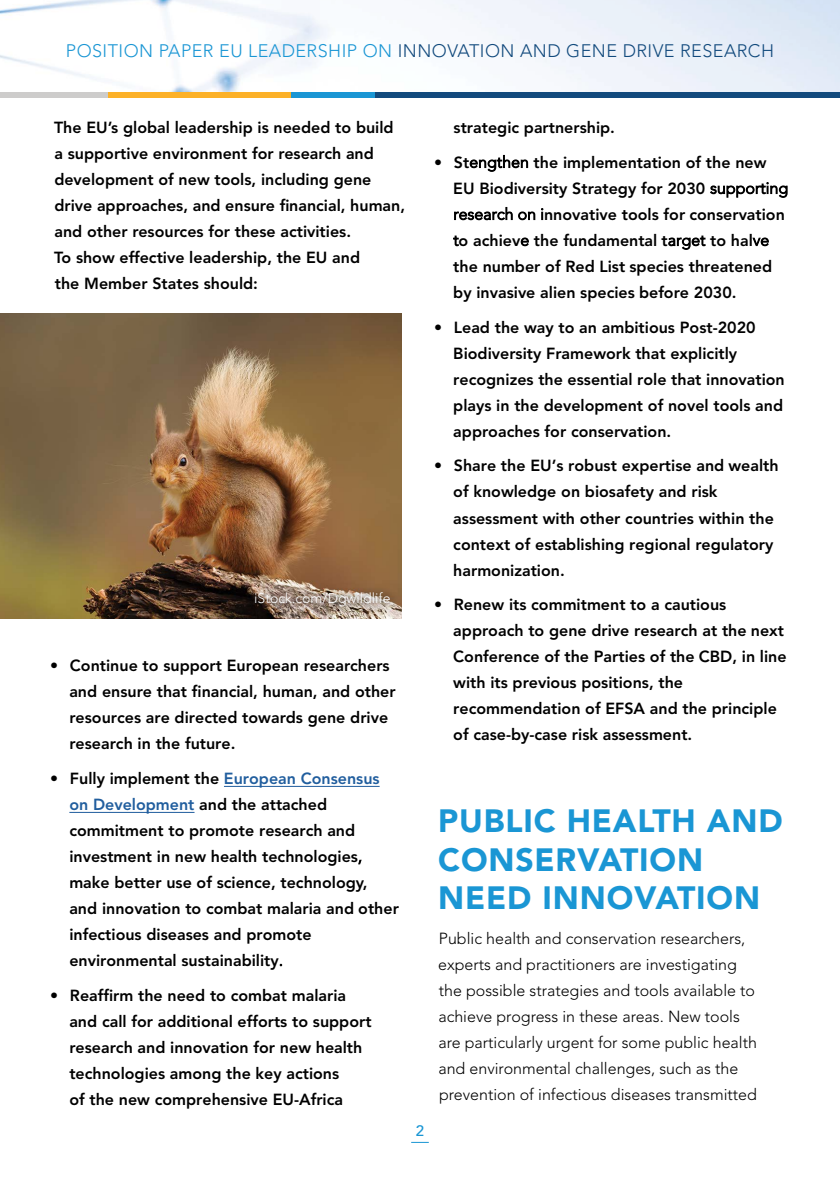
<style>
.page{position:relative;width:840px;height:1191px;background:#fff}
.page>*{position:absolute;margin:0;border:0;box-sizing:border-box;transform-origin:0 0}
.t1{font:900 32px/38.4px "Avenir LT Std";letter-spacing:.025em;color:#1a96d4}
.t2{font:300 18px "Avenir LT Std";letter-spacing:.025em;color:#124a7d}
.t3{font:800 16px/26px "Avenir LT Std";color:#000}
.t4{font:300 16px/26px "Avenir LT Std";color:#000}
.t5{font:500 15px "Avenir LT Std";color:#1a96d4}
.t6{font:300 14px "Avenir LT Std";color:#fff}
.s1{color:#1a96d4}
.s2{color:#215e9e}
.s3{font-weight:300}
</style>
<div class="page">
<img style="left:0;top:0;width:839px;height:92px">
<div style="left:0;top:92px;width:108px;height:6px;background:#cdcccb"></div>
<div style="left:108px;top:92px;width:183px;height:6px;background:#fcb128"></div>
<div style="left:291px;top:92px;width:85px;height:6px;background:#1a96d4"></div>
<div style="left:376px;top:92px;width:463px;height:6px;background:#124a7d"></div>
<hr style="left:69px;top:812px;width:125px;height:1px;background:#215e9e">
<hr style="left:224px;top:786px;width:155px;height:1px;background:#215e9e">
<img style="left:0;top:313px;width:401px;height:305px">
<img style="left:245px;top:583px;width:154px;height:32px">
<svg style="left:411px;top:1141px;width:17px;height:1px"></svg>
<p class="t2" style="left:66px;top:40px;width:709px"><span class="s1">POSITION PAPER EU LEADERSHIP ON</span> INNOVATION AND GENE DRIVE RESEARCH</p>
<p class="t3" style="left:54px;top:114px;width:352px">The EU’s global leadership is needed to build a supportive environment for research and development of new tools, including gene drive approaches, and ensure financial, human, and other resources for these activities.<br>To show effective leadership, the EU and<br>the Member States should:</p>
<p class="t6" style="left:254px;top:590px;width:138px">iStock.com/Dgwildlife</p>
<p class="t3" style="left:69px;top:652px;width:327px;text-indent:-19px">• Continue to support European researchers and ensure that financial, human, and other resources are directed towards gene drive research in the future.</p>
<p class="t3" style="left:69px;top:765px;width:331px;text-indent:-19px">• Fully implement the <span class="s2">European Consensus on Development</span> and the attached commitment to promote research and investment in new health technologies<span class="s3">, </span>make better use of science, technology, and innovation to combat malaria and other infectious diseases and promote environmental sustainability<span class="s3">.</span></p>
<p class="t3" style="left:69px;top:982px;width:303px;text-indent:-19px">• Reaffirm the need to combat malaria and call for additional efforts to support research and innovation for new health technologies among the key actions<br>of the new comprehensive EU-Africa</p>
<p class="t3" style="left:453px;top:114px;width:163px">strategic partnership.</p>
<p class="t3" style="left:453px;top:149px;width:336px;text-indent:-19px">• St<span class="s3">engthen</span> the implementation of the new EU Biodiversity Strategy for 2030 <span class="s3">supporting research on i</span>nnovative tools for conservation <span class="s3">t</span>o achiev<span class="s3">e</span> the fundamental t<span class="s3">arget</span> to hal<span class="s3">ve </span>the number of Red List species threatened by invasive alien species before 2030.</p>
<p class="t3" style="left:453px;top:314px;width:333px;text-indent:-19px">• Lead the way to an ambitious Post-2020<br>Biodiversity Framework that explicitly recognizes the essential role that innovation plays in the development of novel tools and approaches for conservation.</p>
<p class="t3" style="left:453px;top:453px;width:326px;text-indent:-19px">• Share the EU’s robust expertise and wealth of knowledge on biosafety and risk assessment with other countries within the context of establishing regional regulatory harmonization.</p>
<p class="t3" style="left:453px;top:592px;width:334px;text-indent:-19px">• Renew its commitment to a cautious approach to gene drive research at the next Conference of the Parties of the CBD, in line with its previous positions, the recommendation of EFSA and the principle of case-by-case risk assessment.</p>
<p class="t5" style="left:415px;top:1121px;width:10px">2</p>
<h1 class="t1" style="left:438px;top:801px;width:346px">PUBLIC HEALTH AND<br>CONSERVATION<br>NEED INNOVATION</h1>
<p class="t4" style="left:438px;top:925px;width:320px">Public health and conservation researchers, experts and practitioners are investigating the possible strategies and tools available to achieve progress in these areas. New tools are particularly urgent for some public health and environmental challenges, such as the prevention of infectious diseases transmitted</p>
</div>
